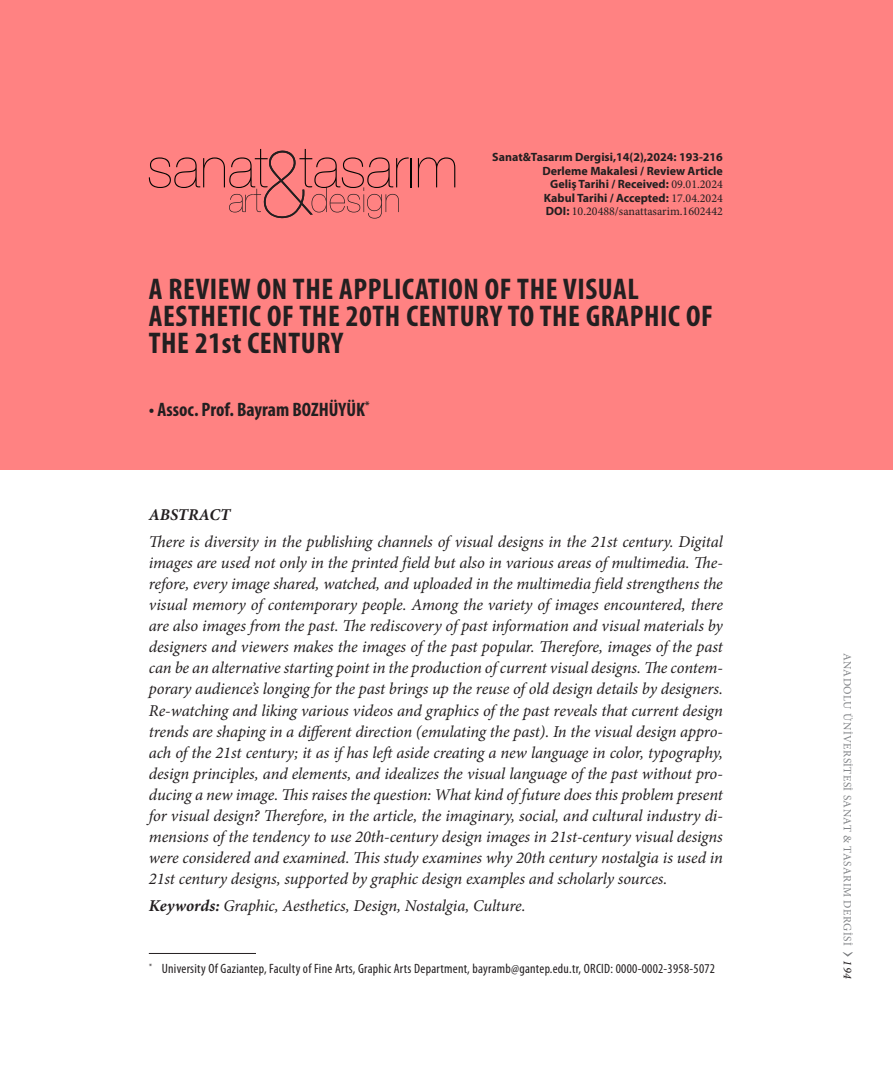
<style>
.page{position:relative;width:893px;height:1085px;background:#fff}
.page>*{position:absolute;margin:0;border:0;box-sizing:border-box;transform-origin:0 0}
.makale-baslik{font:700 condensed 30px/27px "Myriad Pro";letter-spacing:.02em;color:#231f20}
.makale-yazarlari{font:700 condensed 19.5px "Myriad Pro";color:#231f20}
.ozet-metni{font:italic 16.5px/21px "Minion Pro";letter-spacing:-.01em;color:#231f20;text-align:justify}
.ozet-baslik{font:italic 700 16.5px "Minion Pro";color:#231f20}
.dipnotlar{font:condensed 13.5px "Myriad Pro";letter-spacing:.02em;color:#231f20}
.t1{font:700 12px "Myriad Pro";color:#231f20}
.t2{font:12px "Minion Pro";color:#231f20}
.t3{font:11.25px "Minion Pro";letter-spacing:.04em;color:#808285}
.s1{font-family:"Minion Pro";font-weight:400}
.s2{font-family:"Myriad Pro";font-weight:700}
.s3{font-weight:700}
.s4{font-weight:500;font-style:italic;font-size:12px;color:#231f20}
</style>
<div class="page">
<svg style="left:842px;top:952px;width:11px;height:4px"></svg>
<div style="left:0;top:0;width:893px;height:470px;background:#ff8282"></div>
<hr style="left:149px;top:952px;width:107px;height:1px;background:#231f20">
<svg style="left:418px;top:157px;width:37px;height:30px"></svg>
<svg style="left:149px;top:149px;width:263px;height:69px"></svg>
<p class="t1" style="left:492px;top:149px;width:232px">Sanat&amp;Tasarım Dergisi,14(2),2024: 193-216</p>
<p class="t1" style="left:542px;top:163px;width:182px">Derleme Makalesi / Review Article</p>
<p class="t1" style="left:550px;top:176px;width:174px">Geliş Tarihi / Received: <span class="s1">09.01.2024</span></p>
<p class="t1" style="left:544px;top:190px;width:180px">Kabul Tarihi / Accepted: <span class="s1">17.04.2024</span></p>
<p class="t2" style="left:546px;top:203px;width:178px"><span class="s2">DOI:</span> 10.20488/sanattasarim.1602442</p>
<p class="makale-baslik" style="left:149px;top:275px;width:565px">A REVIEW ON THE APPLICATION OF THE VISUAL<br>AESTHETIC OF THE 20TH CENTURY TO THE GRAPHIC OF<br>THE 21st CENTURY</p>
<p class="makale-yazarlari" style="left:149px;top:397px;width:222px">• Assoc. Prof. Bayram BOZHÜYÜK<sup>*</sup></p>
<p class="ozet-baslik" style="left:149px;top:503px;width:83px">ABSTRACT</p>
<p class="ozet-metni" style="left:149px;top:531px;width:576px">There is diversity in the publishing channels of visual designs in the 21st century. Digital images are used not only in the printed field but also in various areas of multimedia. The&shy;refore, every image shared, watched, and uploaded in the multimedia field strengthens the visual memory of contemporary people. Among the variety of images encountered, there are also images from the past. The rediscovery of past information and visual materials by designers and viewers makes the images of the past popular. Therefore, images of the past can be an alternative starting point in the production of current visual designs. The contem&shy;porary audience’s longing for the past brings up the reuse of old design details by designers.<br>Re-watching and liking various videos and graphics of the past reveals that current design trends are shaping in a different direction (emulating the past). In the visual design appro&shy;ach of the 21st century; it as if has left aside creating a new language in color, typography, design principles, and elements, and idealizes the visual language of the past without pro&shy;ducing a new image. This raises the question: What kind of future does this problem present for visual design? Therefore, in the article, the imaginary, social, and cultural industry di&shy;mensions of the tendency to use 20th-century design images in 21st-century visual designs were considered and examined. This study examines why 20th century nostalgia is used in 21st century designs, supported by graphic design examples and scholarly sources.</p>
<p class="ozet-metni" style="left:149px;top:895px;width:378px"><span class="s3">Keywords:</span> Graphic, Aesthetics, Design, Nostalgia, Culture.</p>
<p class="dipnotlar" style="left:149px;top:960px;width:568px"><sup>*</sup> University Of Gaziantep, Faculty of Fine Arts, Graphic Arts Department, bayramb@gantep.edu.tr, ORCID: 0000-0002-3958-5072</p>
<p class="t3" style="left:855px;top:652px;width:327px;rotate:90deg">ANADOLU ÜNİVERSİTESİ SANAT &amp; TASARIM DERGİSİ <span class="s4">194</span></p>
</div>
